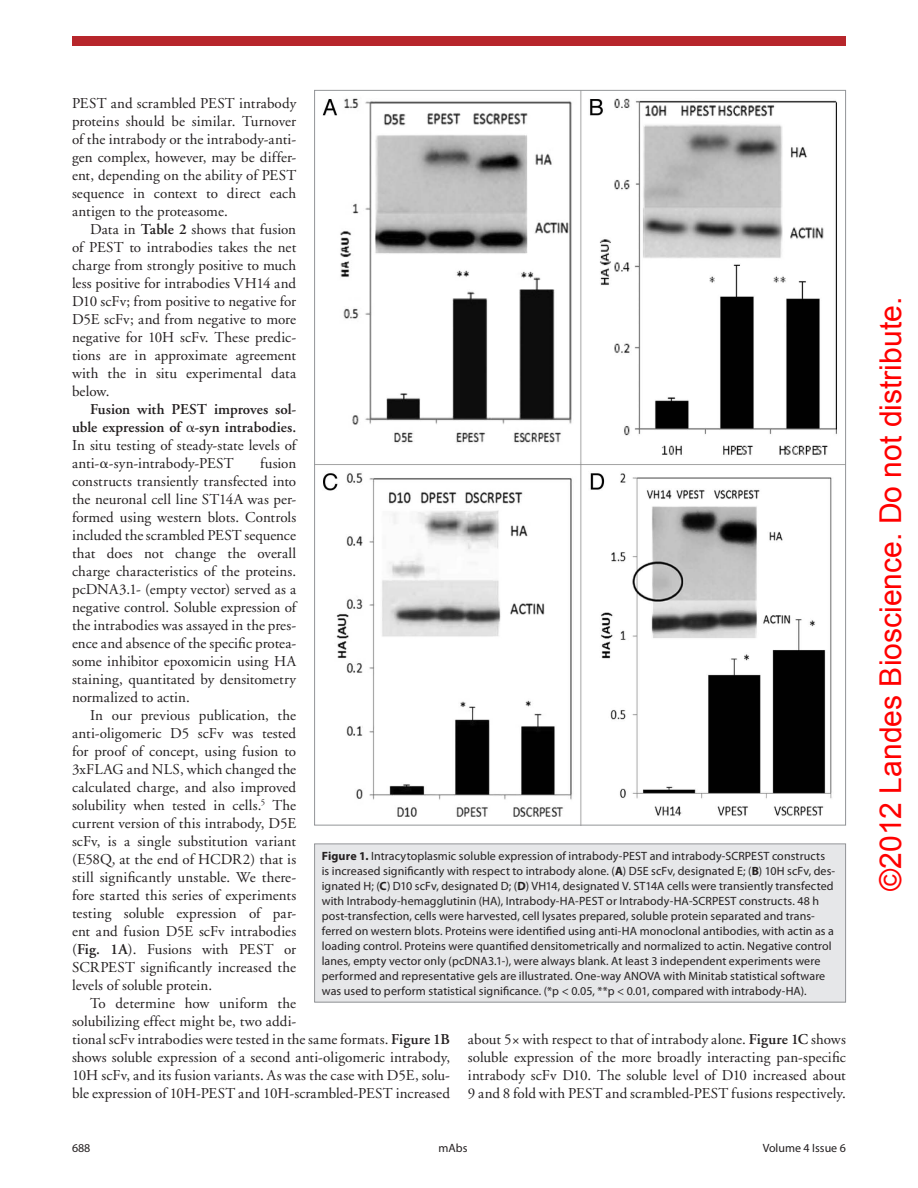
<style>
.page{position:relative;width:918px;height:1188px;background:#fff}
.page>*{position:absolute;margin:0;border:0;box-sizing:border-box;transform-origin:0 0}
.t1{font:30.15px "Arial";color:#f00}
.t2{font:15px/18px "Adobe Garamond";letter-spacing:.005em;color:#231f20;text-align:justify}
.t3{font:12px/15px "Myriad Pro";letter-spacing:.005em;color:#231f20}
.s1{font-weight:600}
.s2{font-family:"Universal Std Greekw Math Pi"}
.s3{font-weight:700}
</style>
<div class="page">
<div style="left:72px;top:36px;width:774px;height:10px;background:#b7262b"></div>
<img style="left:316px;top:92px;width:528px;height:732px">
<div style="left:315px;top:844px;width:531px;height:158px;background:#e6e7e9"></div>
<div style="left:314px;top:844px;width:532px;height:159px;border:1px solid #939598"></div>
<p class="t2" style="left:72px;top:95px;width:226px">PEST and scrambled PEST intrabody proteins should be similar. Turnover of the intrabody or the intrabody-anti&shy;gen complex, however, may be differ&shy;ent, depending on the ability of PEST sequence in context to direct each antigen to the proteasome.</p>
<p class="t2" style="left:72px;top:221px;width:226px;text-indent:18px">Data in <span class="s1">Table 2</span> shows that fusion of PEST to intrabodies takes the net charge from strongly positive to much less positive for intrabodies VH14 and D10 scFv; from positive to negative for D5E scFv; and from negative to more negative for 10H scFv. These predic&shy;tions are in approximate agreement with the in situ experimental data below.</p>
<p class="t2" style="left:72px;top:401px;width:226px;text-indent:18px"><span class="s1">Fusion with PEST improves sol&shy;uble expression of</span> <span class="s2">α</span><span class="s1">-syn intrabodies.<br></span>In situ testing of steady-state levels of anti-<span class="s2">α</span>-syn-intrabody-PEST</p>
<p class="t2" style="left:72px;top:455px;width:226px;text-indent:188px">fusion constructs transiently transfected into the neuronal cell line ST14A was per&shy;formed using western blots. Controls included the scrambled PEST sequence that does not change the overall charge characteristics of the proteins. pcDNA3.1- (empty vector) served as a negative control. Soluble expression of the intrabodies was assayed in the pres&shy;ence and absence of the specific protea&shy;some inhibitor epoxomicin using HA staining, quantitated by densitometry normalized to actin.</p>
<p class="t2" style="left:72px;top:707px;width:226px;text-indent:18px">In our previous publication, the anti-oligomeric D5 scFv was tested for proof of concept, using fusion to 3xFLAG and NLS, which changed the calculated charge, and also improved solubility when tested in cells.<sup>5</sup> The current version of this intrabody, D5E scFv, is a single substitution variant (E58Q, at the end of HCDR2) that is still significantly unstable. We there&shy;fore started this series of experiments testing soluble expression of par&shy;ent and fusion D5E scFv intrabodies (<span class="s1">Fig. 1A</span>). Fusions with PEST or SCRPEST significantly increased the levels of soluble protein.</p>
<p class="t2" style="left:72px;top:995px;width:380px;text-align:left;text-indent:18px">To determine how uniform the<br>solubilizing effect might be, two addi-<br>tional scFv intrabodies were tested in the same formats. <span class="s1">Figure 1B </span>shows soluble expression of a second anti-oligomeric intrabody, 10H scFv, and its fusion variants. As was the case with D5E, solu&shy;ble expression of 10H-PEST and 10H-scrambled-PEST increased</p>
<p class="t3" style="left:322px;top:848px;width:515px"><span class="s3">Figure 1.</span> Intracytoplasmic soluble expression of intrabody-PE ST and intrabody-SCRPE ST constructs is increased significantly with respect to intrabody alone. (<span class="s3">A</span>) D5E scFv, designated E; (<span class="s3">B</span>) 10H scFv, des&shy;ignated H; (<span class="s3">C</span>) D10 scFv, designated D; (<span class="s3">D</span>) VH14, designated V. ST14A cells were transiently transfected with Intrabody-hemagglutinin (HA), Intrabody-HA-PE ST or Intrabody-HA-SCRPE ST constructs. 48 h post-transfection, cells were harvested, cell lysates prepared, soluble protein separated and trans&shy;ferred on western blots. Proteins were identified using anti-HA monoclonal antibodies, with actin as a loading control. Proteins were quantified densitometrically and normalized to actin. Negative control lanes, empty vector only (pcDNA3.1-), were always blank. At least 3 independent experiments were performed and representative gels are illustrated. One-way ANOVA with Minitab statistical software was used to perform statistical significance. (*p &lt; 0.05, **p &lt; 0.01, compared with intrabody-HA).</p>
<p class="t2" style="left:468px;top:1031px;width:379px">about 5× with respect to that of intrabody alone. <span class="s1">Figure 1C</span> shows soluble expression of the more broadly interacting pan-specific intrabody scFv D10. The soluble level of D10 increased about 9 and 8 fold with PEST and scrambled-PEST fusions respectively.</p>
<p class="t3" style="left:72px;top:1140px;width:20px">688</p>
<p class="t3" style="left:439px;top:1140px;width:30px">mAbs</p>
<p class="t3" style="left:763px;top:1140px;width:85px">Volume 4 Issue 6</p>
<h1 class="t1" style="left:871px;top:891px;width:595px;rotate:-90deg">©2012 Landes Bioscience. Do not distribute.</h1>
</div>
